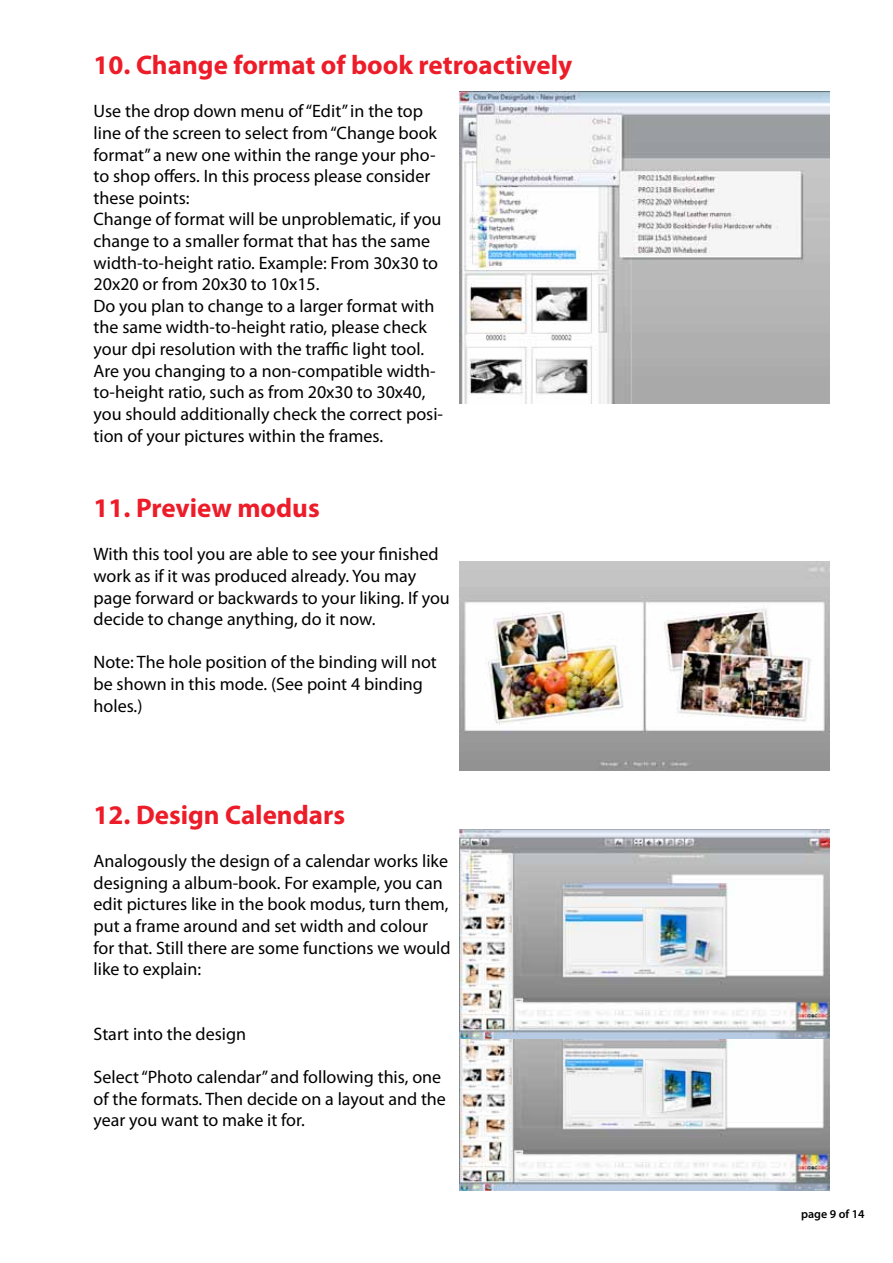
<style>
.page{position:relative;width:893px;height:1263px;background:#fff}
.page>*{position:absolute;margin:0;border:0;box-sizing:border-box;transform-origin:0 0}
.t1{font:700 27px "Myriad Pro";color:#ed1c29}
.t2{font:18px/21.6px "Myriad Pro";color:#000}
.t3{font:600 12px "Myriad Pro";color:#000}
</style>
<div class="page">
<img style="left:459px;top:1039px;width:370px;height:152px">
<img style="left:459px;top:561px;width:370px;height:210px">
<img style="left:459px;top:91px;width:370px;height:313px">
<img style="left:459px;top:829px;width:370px;height:210px">
<h1 class="t1" style="left:94px;top:48px;width:480px">10. Change format of book retroactively</h1>
<p class="t2" style="left:94px;top:100px;width:351px">Use the drop down menu of “Edit” in the top line of the screen to select from “Change book format” a new one within the range your pho&shy;to shop offers. In this process please consider these points:<br>Change of format will be unproblematic, if you change to a smaller format that has the same width-to-height ratio. Example: From 30x30 to 20x20 or from 20x30 to 10x15.<br>Do you plan to change to a larger format with the same width-to-height ratio, please check your dpi resolution with the traffic light tool.<br>Are you changing to a non-compatible width&shy;to-height ratio, such as from 20x30 to 30x40, you should additionally check the correct posi&shy;tion of your pictures within the frames.</p>
<h1 class="t1" style="left:94px;top:490px;width:228px">11. Preview modus</h1>
<p class="t2" style="left:94px;top:543px;width:358px">With this tool you are able to see your finished work as if it was produced already. You may page forward or backwards to your liking. If you decide to change anything, do it now.</p>
<p class="t2" style="left:94px;top:651px;width:345px">Note: The hole position of the binding will not be shown in this mode. (See point 4 binding holes.)</p>
<h1 class="t1" style="left:94px;top:797px;width:253px">12. Design Calendars</h1>
<p class="t2" style="left:94px;top:850px;width:359px">Analogously the design of a calendar works like designing a album-book. For example, you can edit pictures like in the book modus, turn them, put a frame around and set width and colour for that. Still there are some functions we would like to explain:</p>
<p class="t2" style="left:94px;top:1023px;width:154px">Start into the design</p>
<p class="t2" style="left:94px;top:1066px;width:354px">Select “Photo calendar” and following this, one of the formats. Then decide on a layout and the year you want to make it for.</p>
<p class="t3" style="left:801px;top:1206px;width:65px">page 9 of 14</p>
</div>
